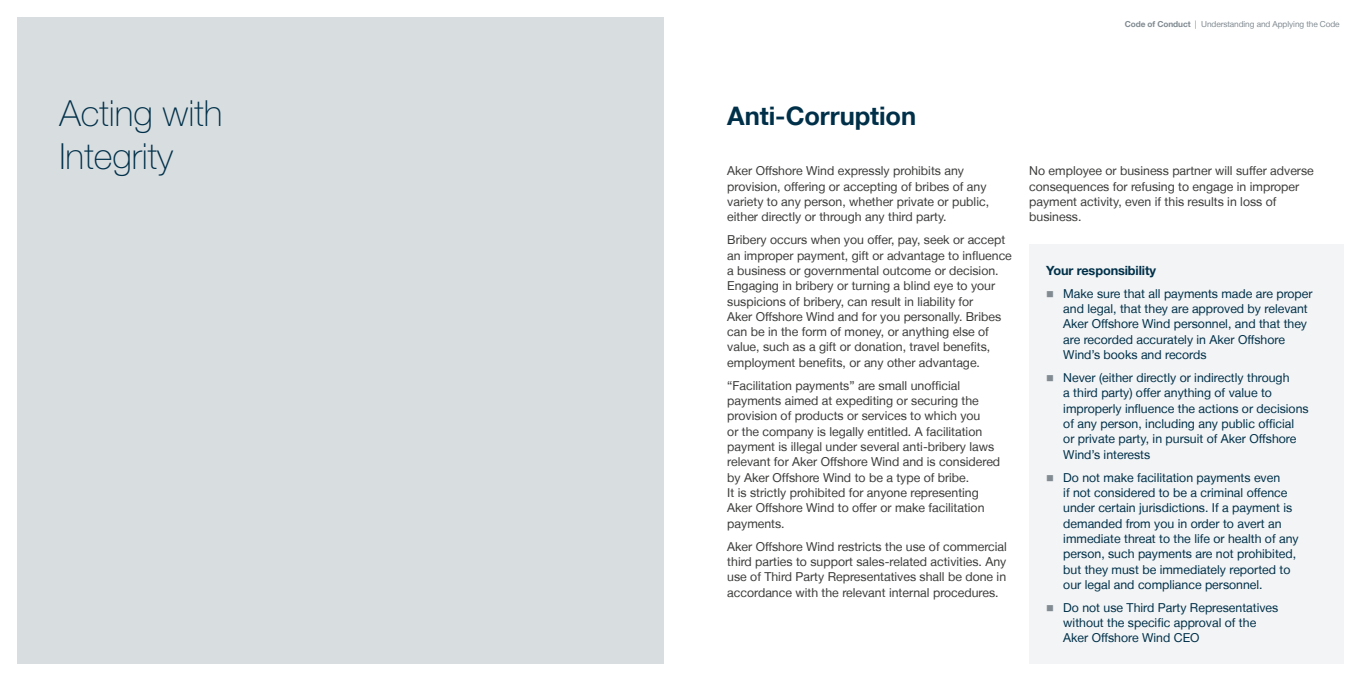
<style>
.page{position:relative;width:1361px;height:681px;background:#fff}
.page>*{position:absolute;margin:0;border:0;box-sizing:border-box;transform-origin:0 0}
.t1{font:100 36px/43.2px "Helvetica Neue LT Pro";color:#003049}
.t2{font:700 25.5px "Helvetica Neue LT";letter-spacing:-.005em;color:#003049}
.t3{font:700 12.75px "Helvetica Neue LT Std";letter-spacing:-.01em;color:#003049}
.t4{font:12.3px/15.3px "Helvetica Neue LT";color:#3c3c3b}
.t5{font:12.3px/15.3px "Helvetica Neue LT";color:#003049}
.t6{font:8.25px "Helvetica Neue LT";letter-spacing:-.01em;color:#818b91}
.s1{font-weight:700}
</style>
<div class="page">
<div style="left:1029px;top:244px;width:315px;height:419px;background:#f2f4f5"></div>
<div style="left:17px;top:17px;width:646px;height:646px;background:#d8dde0"></div>
<h1 class="t1" style="left:60px;top:92px;width:164px">Acting with<br>Integrity</h1>
<p class="t6" style="left:1125px;top:19px;width:216px"><span class="s1">Code of Conduct</span> | Understanding and Applying the Code</p>
<h2 class="t2" style="left:727px;top:100px;width:190px">Anti-Corruption</h2>
<p class="t4" style="left:727px;top:163px;width:263px">Aker Offshore Wind expressly prohibits any provision, offering or accepting of bribes of any variety to any person, whether private or public, either directly or through any third party.</p>
<p class="t4" style="left:727px;top:232px;width:286px">Bribery occurs when you offer, pay, seek or accept an improper payment, gift or advantage to influence a business or governmental outcome or decision.<br>Engaging in bribery or turning a blind eye to your suspicions of bribery, can result in liability for<br>Aker Offshore Wind and for you personally. Bribes can be in the form of money, or anything else of value, such as a gift or donation, travel benefits, employment benefits, or any other advantage.</p>
<p class="t4" style="left:727px;top:377px;width:274px">“Facilitation payments” are small unofficial payments aimed at expediting or securing the provision of products or services to which you<br>or the company is legally entitled. A facilitation payment is illegal under several anti-bribery laws relevant for Aker Offshore Wind and is considered by Aker Offshore Wind to be a type of bribe.<br>It is strictly prohibited for anyone representing Aker Offshore Wind to offer or make facilitation payments.</p>
<p class="t4" style="left:727px;top:538px;width:281px;text-align:justify">Aker Offshore Wind restricts the use of commercial third parties to support sales-related activities. Any use of Third Party Representatives shall be done in accordance with the relevant internal procedures.</p>
<p class="t4" style="left:1029px;top:163px;width:286px">No employee or business partner will suffer adverse consequences for refusing to engage in improper payment activity, even if this results in loss of business.</p>
<p class="t3" style="left:1046px;top:262px;width:111px">Your responsibility</p>
<p class="t5" style="left:1063px;top:285px;width:251px">Make sure that all payments made are proper and legal, that they are approved by relevant Aker Offshore Wind personnel, and that they are recorded accurately in Aker Offshore Wind’s books and records</p>
<p class="t5" style="left:1063px;top:370px;width:247px">Never (either directly or indirectly through<br>a third party) offer anything of value to improperly influence the actions or decisions of any person, including any public official<br>or private party, in pursuit of Aker Offshore Wind’s interests</p>
<p class="t5" style="left:1063px;top:469px;width:237px">Do not make facilitation payments even<br>if not considered to be a criminal offence under certain jurisdictions. If a payment is demanded from you in order to avert an immediate threat to the life or health of any person, such payments are not prohibited, but they must be immediately reported to our legal and compliance personnel.</p>
<p class="t5" style="left:1063px;top:599px;width:217px">Do not use Third Party Representatives without the specific approval of the<br>Aker Offshore Wind CEO</p>
</div>
